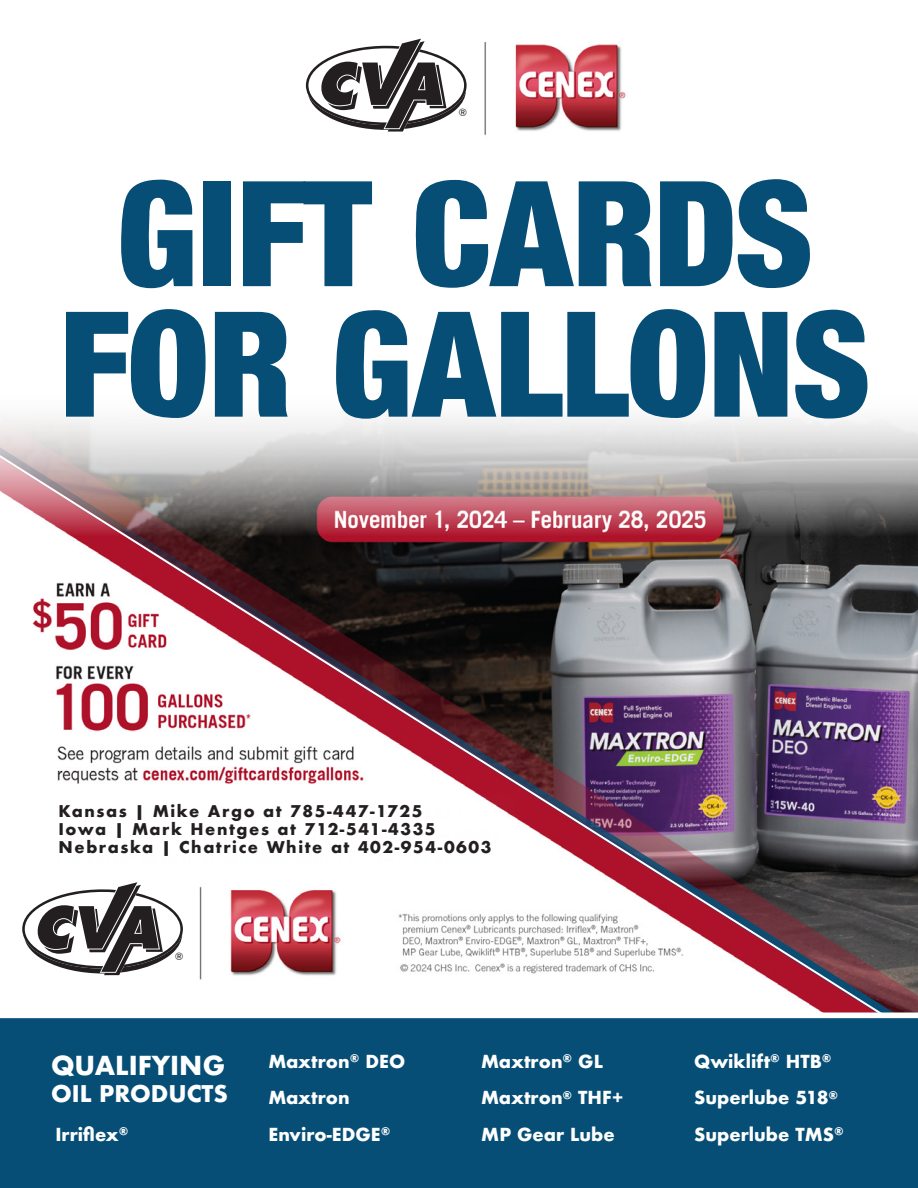
<style>
.page{position:relative;width:918px;height:1188px;background:#fff}
.page>*{position:absolute;margin:0;border:0;box-sizing:border-box;transform-origin:0 0}
.t1{font:145.5px "Harvest";color:#064e75}
.t2{font:700 25.5px "Futura";color:#fff}
.t3{font:700 22.35px "Futura";color:#fff}
.t4{font:700 17.4px/36.5px "Futura";color:#fff}
.t5{font:700 15.75px "Futura";letter-spacing:.1em;color:#231f20}
</style>
<div class="page">
<div style="left:0;top:418px;width:905px;height:13px;background:#f1f1f1"></div>
<img style="left:0;top:431px;width:918px;height:582px">
<div style="left:0;top:1018px;width:918px;height:170px;background:#064e75"></div>
<img style="left:305px;top:38px;width:321px;height:98px">
<svg style="left:22px;top:882px;width:161px;height:93px"></svg>
<svg style="left:306px;top:39px;width:161px;height:93px"></svg>
<p class="t1" style="left:118px;top:153px;width:696px">GIFT CARDS</p>
<p class="t1" style="left:60px;top:284px;width:811px">FOR GALLONS</p>
<p class="t5" style="left:58px;top:800px;width:366px">Kansas | Mike Argo at 785-447-1725</p>
<p class="t5" style="left:58px;top:818px;width:379px">Iowa | Mark Hentges at 712-541-4335</p>
<p class="t5" style="left:58px;top:836px;width:435px">Nebraska | Chatrice White at 402-954-0603</p>
<p class="t2" style="left:51px;top:1047px;width:176px">QUALIFYING</p>
<p class="t3" style="left:51px;top:1077px;width:179px">OIL PRODUCTS</p>
<p class="t4" style="left:55px;top:1116px;width:75px">Irriflex<sup>®</sup></p>
<p class="t4" style="left:268px;top:1043px;width:138px">Maxtron<sup>®</sup> DEO</p>
<p class="t4" style="left:268px;top:1080px;width:124px">Maxtron<br>Enviro-EDGE<sup>®</sup></p>
<p class="t4" style="left:481px;top:1043px;width:144px">Maxtron<sup>®</sup> GL<br>Maxtron<sup>®</sup> THF+</p>
<p class="t4" style="left:481px;top:1116px;width:135px">MP Gear Lube</p>
<p class="t4" style="left:694px;top:1043px;width:139px">Qwiklift<sup>®</sup> HTB<sup>®</sup></p>
<p class="t4" style="left:694px;top:1080px;width:146px">Superlube 518<sup>®</sup></p>
<p class="t4" style="left:694px;top:1116px;width:151px">Superlube TMS<sup>®</sup></p>
</div>
